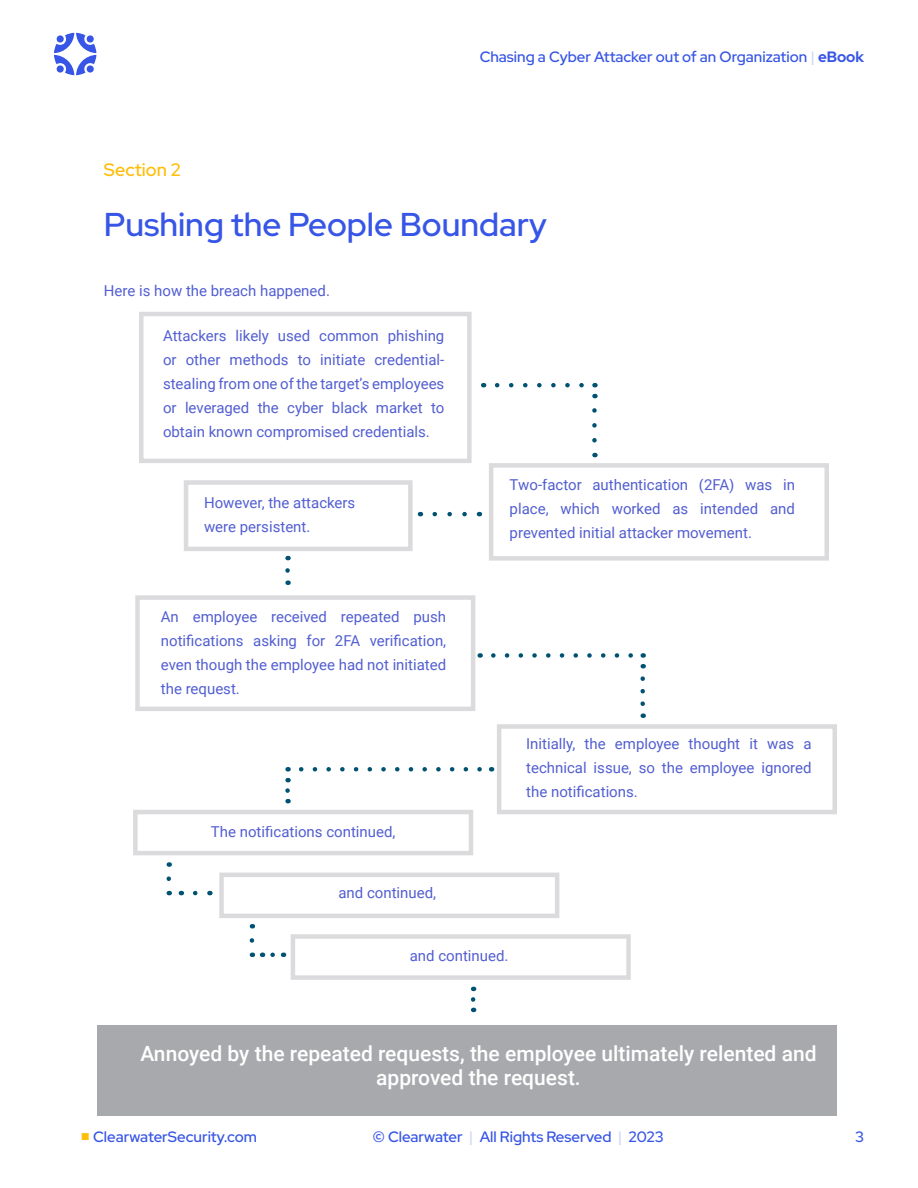
<style>
.page{position:relative;width:918px;height:1188px;background:#fff}
.page>*{position:absolute;margin:0;border:0;box-sizing:border-box;transform-origin:0 0}
.t1{font:300 33px "Red Hat Display";color:#3755e6}
.t2{font:500 21px/24px "Roboto";color:#fff;text-align:center}
.t3{font:300 18px "Red Hat Display";color:#ffbe0b}
.t4{font:15px/24px "Roboto";color:#525ed1;text-align:justify}
.t5{font:300 15px "Red Hat Display";color:#3755e6}
.s1{color:#cdd7f5}
.s2{font-family:"Arial";font-weight:400;color:#ffbe0b}
</style>
<div class="page">
<svg style="left:54px;top:33px;width:42px;height:42px"></svg>
<div style="left:97px;top:1026px;width:740px;height:90px;background:#a7a9ac"></div>
<svg style="left:435px;top:512px;width:32px;height:4px"></svg>
<svg style="left:592px;top:394px;width:5px;height:46px"></svg>
<svg style="left:640px;top:679px;width:5px;height:39px"></svg>
<div style="left:139px;top:312px;width:333px;height:151px;background:#fff;border:4px solid #a7a9ac"></div>
<div style="left:489px;top:463px;width:340px;height:98px;background:#fff;border:4px solid #a7a9ac"></div>
<div style="left:184px;top:480px;width:229px;height:71px;background:#fff;border:4px solid #a7a9ac"></div>
<svg style="left:285px;top:778px;width:5px;height:13px"></svg>
<div style="left:135px;top:595px;width:340px;height:116px;background:#fff;border:4px solid #a7a9ac"></div>
<div style="left:497px;top:724px;width:340px;height:90px;background:#fff;border:4px solid #a7a9ac"></div>
<div style="left:133px;top:810px;width:340px;height:45px;background:#fff;border:4px solid #a7a9ac"></div>
<svg style="left:493px;top:653px;width:140px;height:5px"></svg>
<svg style="left:285px;top:570px;width:5px;height:15px"></svg>
<svg style="left:301px;top:767px;width:181px;height:5px"></svg>
<svg style="left:497px;top:383px;width:87px;height:4px"></svg>
<div style="left:219px;top:873px;width:340px;height:45px;background:#fff;border:4px solid #a7a9ac"></div>
<div style="left:291px;top:934px;width:340px;height:46px;background:#fff;border:4px solid #a7a9ac"></div>
<svg style="left:167px;top:862px;width:4px;height:17px"></svg>
<svg style="left:250px;top:924px;width:4px;height:17px"></svg>
<svg style="left:273px;top:953px;width:11px;height:4px"></svg>
<svg style="left:471px;top:999px;width:4px;height:13px"></svg>
<p class="t5" style="left:480px;top:47px;width:386px">Chasing a Cyber Attacker out of an Organization <span class="s1">|</span> eBook</p>
<p class="t3" style="left:104px;top:158px;width:78px">Section 2</p>
<h1 class="t1" style="left:104px;top:203px;width:445px">Pushing the People Boundary</h1>
<p class="t4" style="left:104px;top:278px;width:228px">Here is how the breach happened.</p>
<p class="t4" style="left:163px;top:323px;width:283px">Attackers likely used common phishing or other methods to initiate credential&shy;stealing from one of the target’s employees or leveraged the cyber black market to obtain known compromised credentials.</p>
<p class="t4" style="left:204px;top:490px;width:153px">However, the attackers were persistent.</p>
<p class="t4" style="left:161px;top:604px;width:287px">An employee received repeated push notifications asking for 2FA verification, even though the employee had not initiated the request.</p>
<p class="t4" style="left:211px;top:819px;width:186px">The notifications continued,</p>
<p class="t4" style="left:338px;top:880px;width:99px">and continued,</p>
<p class="t4" style="left:510px;top:472px;width:287px">Two-factor authentication (2FA) was in place, which worked as intended and prevented initial attacker movement.</p>
<p class="t4" style="left:526px;top:731px;width:287px">Initially, the employee thought it was a technical issue, so the employee ignored the notifications.</p>
<p class="t4" style="left:410px;top:943px;width:100px">and continued.</p>
<h2 class="t2" style="left:141px;top:1040px;width:678px">Annoyed by the repeated requests, the employee ultimately relented and approved the request.</h2>
<p class="t5" style="left:81px;top:1127px;width:178px"><span class="s2">■</span> ClearwaterSecurity.com</p>
<p class="t5" style="left:373px;top:1127px;width:292px">© Clearwater <span class="s1">|</span> All Rights Reserved <span class="s1">|</span> 2023</p>
<p class="t5" style="left:855px;top:1127px;width:10px">3</p>
</div>
